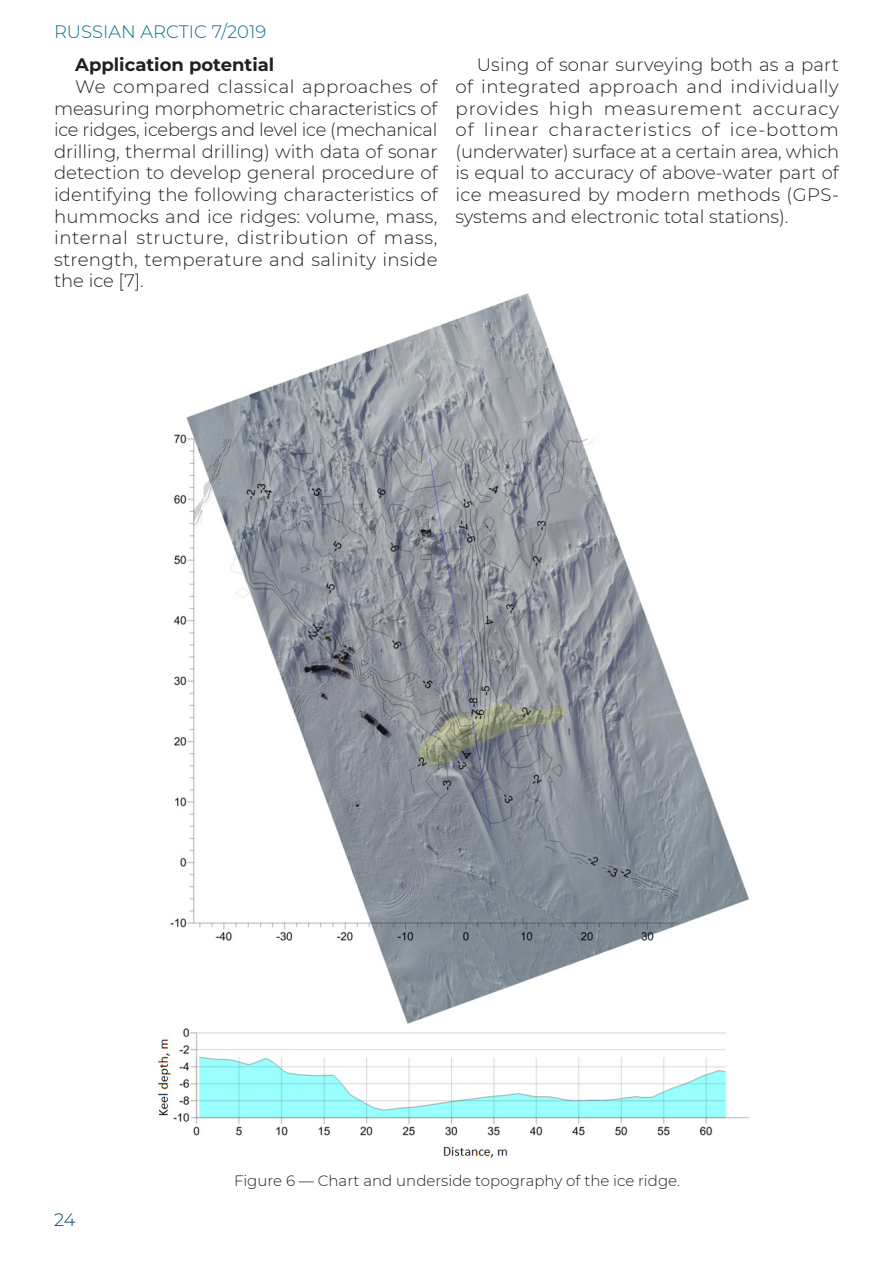
<style>
.page{position:relative;width:893px;height:1263px;background:#fff}
.page>*{position:absolute;margin:0;border:0;box-sizing:border-box;transform-origin:0 0}
.t1{font:300 18px/21.6px "Montserrat";letter-spacing:.015em;color:#231f20;text-align:justify}
.t2{font:700 18px "Montserrat";color:#231f20}
.t3{font:300 18px "Montserrat";color:#087090}
.t4{font:300 18px "Montserrat";color:#004564}
.t5{font:300 15px "Montserrat";color:#231f20}
</style>
<div class="page">
<img style="left:157px;top:293px;width:592px;height:865px">
<p class="t3" style="left:54px;top:20px;width:214px">RUSSIAN ARCTIC 7/2019</p>
<p class="t2" style="left:75px;top:52px;width:201px">Application potential</p>
<p class="t1" style="left:54px;top:75px;width:385px;text-indent:21px">We compared classical approaches of measuring morphometric characteristics of ice ridges, icebergs and level ice (mechanical drilling, thermal drilling) with data of sonar detection to develop general procedure of identifying the following characteristics of hummocks and ice ridges: volume, mass, internal structure, distribution of mass, strength, temperature and salinity inside the ice [7].</p>
<p class="t1" style="left:455px;top:54px;width:385px;text-indent:21px">Using of sonar surveying both as a part of integrated approach and individually provides high measurement accuracy of linear characteristics of ice-bottom (underwater) surface at a certain area, which is equal to accuracy of above-water part of ice measured by modern methods (GPS&shy;systems and electronic total stations).</p>
<p class="t4" style="left:54px;top:1208px;width:23px">24</p>
<p class="t5" style="left:234px;top:1171px;width:448px">Figure 6 — Chart and underside topography of the ice ridge.</p>
</div>
